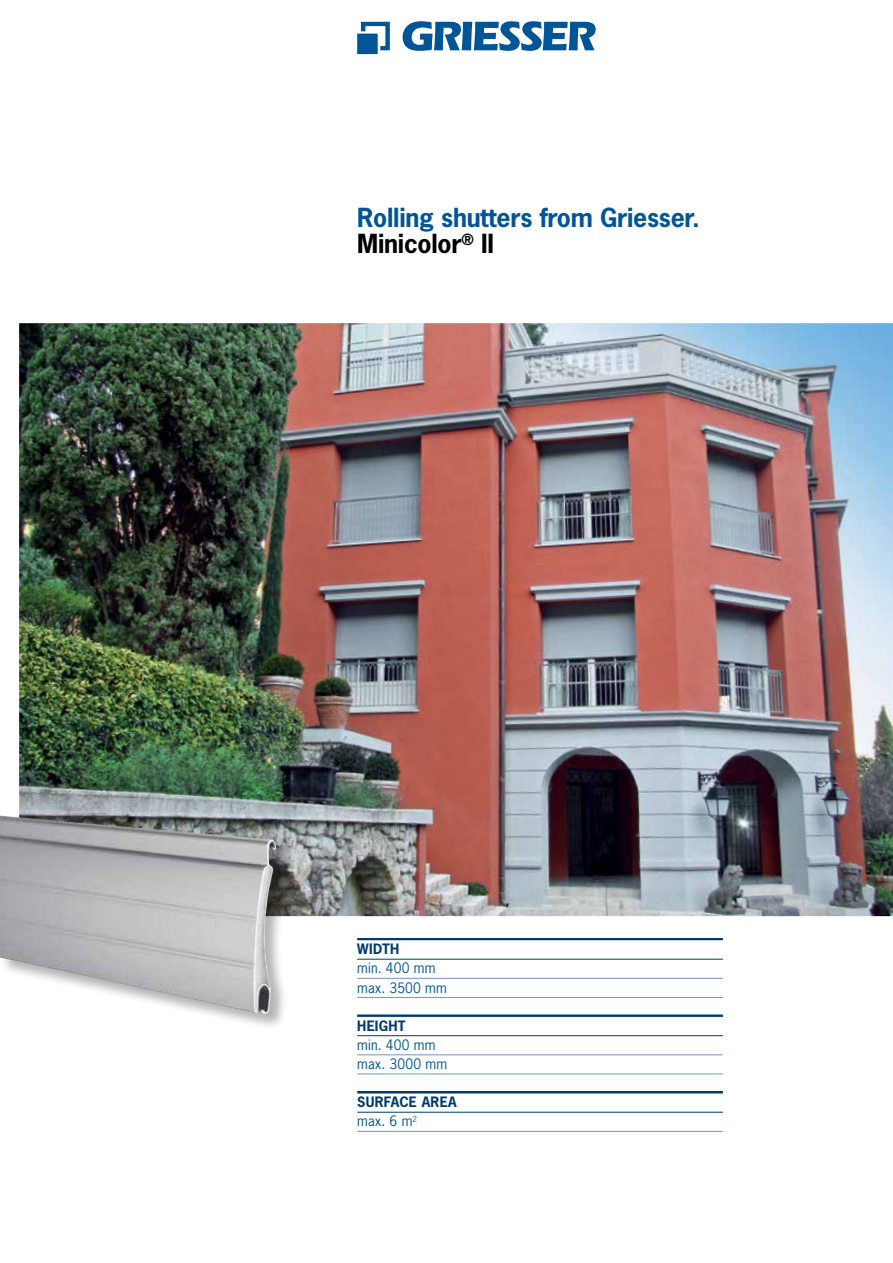
<style>
.page{position:relative;width:893px;height:1263px;background:#fff}
.page>*{position:absolute;margin:0;border:0;box-sizing:border-box;transform-origin:0 0}
.t1{font:700 24.75px/25.5px "News Gothic";letter-spacing:-.01em;color:#005596}
.t2{font:13.5px/19.2px "News Gothic";letter-spacing:.02em;color:#005596}
.t3{font:700 13.5px/19.2px "News Gothic";letter-spacing:.02em;color:#003a6d}
.s1{color:#000}
.s2{font-weight:400;color:#005596}
</style>
<div class="page">
<svg style="left:357px;top:22px;width:33px;height:32px"></svg>
<svg style="left:403px;top:21px;width:192px;height:30px"></svg>
<img style="left:19px;top:323px;width:874px;height:593px">
<div style="left:0;top:815px;width:293px;height:215px;background:#000;opacity:.3"></div>
<img style="left:0;top:815px;width:277px;height:199px">
<hr style="left:357px;top:938px;width:366px;height:2px;background:#003a6d">
<hr style="left:357px;top:959px;width:366px;height:1px;background:#003a6d">
<hr style="left:357px;top:978px;width:366px;height:1px;background:#7493c1">
<hr style="left:357px;top:997px;width:366px;height:1px;background:#7493c1">
<hr style="left:357px;top:1014px;width:366px;height:3px;background:#003a6d">
<hr style="left:357px;top:1035px;width:366px;height:1px;background:#003a6d">
<hr style="left:357px;top:1054px;width:366px;height:1px;background:#7493c1">
<hr style="left:357px;top:1074px;width:366px;height:1px;background:#7493c1">
<hr style="left:357px;top:1093px;width:366px;height:1px;background:#7493c1">
<hr style="left:357px;top:1091px;width:366px;height:2px;background:#003a6d">
<hr style="left:357px;top:1112px;width:366px;height:1px;background:#003a6d">
<hr style="left:357px;top:1131px;width:366px;height:1px;background:#7493c1">
<p class="t1" style="left:357px;top:205px;width:344px">Rolling shutters from Griesser.<br><span class="s1">Minicolor</span><sup>®</sup> <span class="s1">II</span></p>
<p class="t3" style="left:357px;top:939px;width:44px">WIDTH</p>
<p class="t2" style="left:357px;top:959px;width:91px">min. 400 mm max. 3500 mm</p>
<p class="t3" style="left:357px;top:1016px;width:50px">HEIGHT</p>
<p class="t2" style="left:357px;top:1035px;width:92px">min. 400 mm max. 3000 mm</p>
<p class="t3" style="left:357px;top:1092px;width:101px">SURFACE AREA <span class="s2">max. 6 m</span><sup>2</sup></p>
</div>
